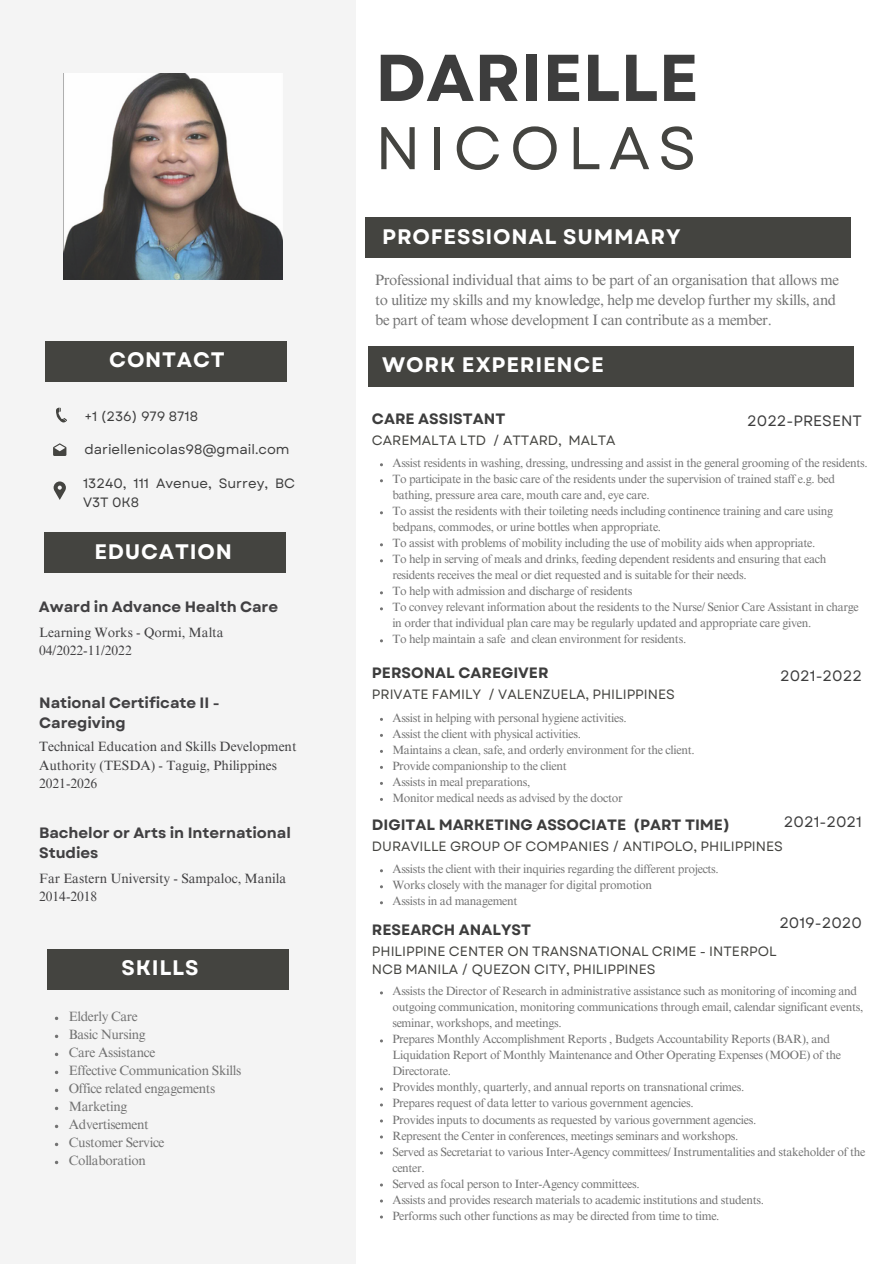
<style>
.page{position:relative;width:894px;height:1264px;background:#fff}
.page>*{position:absolute;margin:0;border:0;box-sizing:border-box;transform-origin:0 0}
.t1{font:700 66px "Garet";color:#3d3d3d}
.t2{font:60px "Garet";letter-spacing:.125em;color:#444440}
.t3{font:700 21px "Garet";letter-spacing:.035em;color:#fff}
.t4{font:15px/20.2px "Times NRMT Pro";letter-spacing:-.025em;color:#737373}
.t5{font:700 15px/20.2px "Garet";letter-spacing:-.005em;color:#414042}
.t6{font:700 15px "Garet";color:#3d3d3d}
.t7{font:15px "Garet";color:#3d3d3d}
.t8{font:13.5px/18px "Garet";color:#444440}
.t9{font:13.5px/18px "Times NRMT Pro";letter-spacing:-.005em;color:#414042}
.t10{font:13.5px "Times NRMT Pro";letter-spacing:-.025em;color:#737373}
.t11{font:13.5px/19.2px "Garet";color:#3d3d3d}
.t12{font:12px/16px "Times NRMT Pro";letter-spacing:-.025em;color:#737373}
</style>
<div class="page">
<div style="left:0;top:0;width:355px;height:1263px;background:#f4f4f4"></div>
<img style="left:64px;top:73px;width:218px;height:207px">
<div style="left:368px;top:346px;width:485px;height:41px;background:#444440"></div>
<div style="left:365px;top:217px;width:484px;height:41px;background:#444440"></div>
<div style="left:46px;top:341px;width:241px;height:41px;background:#444440"></div>
<div style="left:45px;top:531px;width:241px;height:41px;background:#444440"></div>
<div style="left:47px;top:949px;width:241px;height:41px;background:#444440"></div>
<svg style="left:53px;top:443px;width:13px;height:13px"></svg>
<svg style="left:56px;top:407px;width:11px;height:16px"></svg>
<svg style="left:54px;top:481px;width:12px;height:18px"></svg>
<h3 class="t3" style="left:109px;top:345px;width:117px">CONTACT</h3>
<p class="t11" style="left:84px;top:407px;width:115px">+1 (236) 979 8718</p>
<h6 class="t11" style="left:84px;top:440px;width:207px">dariellenicolas98@gmail.com</h6>
<p class="t11" style="left:83px;top:474px;width:213px">13240, 111 Avenue, Surrey, BC<br>V3T 0K8</p>
<h6 class="t3" style="left:94px;top:536px;width:139px">EDUCATION</h6>
<p class="t5" style="left:39px;top:597px;width:241px">Award in Advance Health Care</p>
<p class="t9" style="left:39px;top:625px;width:186px">Learning Works - Qormi, Malta</p>
<p class="t9" style="left:39px;top:643px;width:94px">04/2022-11/2022</p>
<p class="t5" style="left:39px;top:692px;width:182px">National Certificate II -<br>Caregiving</p>
<p class="t9" style="left:39px;top:739px;width:259px">Technical Education and Skills Development<br>Authority (TESDA) - Taguig, Philippines</p>
<p class="t9" style="left:39px;top:775px;width:60px">2021-2026</p>
<p class="t5" style="left:39px;top:822px;width:253px">Bachelor or Arts in International<br>Studies</p>
<p class="t9" style="left:39px;top:871px;width:248px">Far Eastern University - Sampaloc, Manila</p>
<p class="t9" style="left:39px;top:889px;width:60px">2014-2018</p>
<p class="t3" style="left:121px;top:952px;width:79px">SKILLS</p>
<p class="t10" style="left:69px;top:1011px;width:70px">Elderly Care</p>
<p class="t10" style="left:69px;top:1029px;width:78px">Basic Nursing</p>
<h6 class="t10" style="left:69px;top:1047px;width:88px">Care Assistance</h6>
<p class="t10" style="left:69px;top:1065px;width:174px">Effective Communication Skills</p>
<p class="t10" style="left:69px;top:1083px;width:148px">Office related engagements</p>
<h3 class="t10" style="left:69px;top:1101px;width:60px">Marketing</h3>
<p class="t10" style="left:69px;top:1119px;width:81px">Advertisement</p>
<p class="t10" style="left:69px;top:1137px;width:97px">Customer Service</p>
<p class="t10" style="left:69px;top:1155px;width:79px">Collaboration</p>
<p class="t1" style="left:375px;top:30px;width:325px">DARIELLE</p>
<p class="t2" style="left:375px;top:105px;width:323px">NICOLAS</p>
<p class="t3" style="left:382px;top:221px;width:300px">PROFESSIONAL SUMMARY</p>
<p class="t4" style="left:375px;top:271px;width:465px">Professional individual that aims to be part of an organisation that allows me to ulitize my skills and my knowledge, help me develop further my skills, and be part of team whose development I can contribute as a member.</p>
<h3 class="t3" style="left:382px;top:350px;width:223px">WORK EXPERIENCE</h3>
<p class="t6" style="left:372px;top:407px;width:135px">CARE ASSISTANT</p>
<p class="t7" style="left:747px;top:410px;width:116px">2022-PRESENT</p>
<p class="t12" style="left:392px;top:456px;width:476px">Assist residents in washing, dressing, undressing and assist in the general grooming of the residents.</p>
<p class="t12" style="left:392px;top:472px;width:444px">To participate in the basic care of the residents under the supervision of trained staff e.g. bed bathing, pressure area care, mouth care and, eye care.</p>
<h1 class="t12" style="left:392px;top:504px;width:442px">To assist the residents with their toileting needs including continence training and care using bedpans, commodes, or urine bottles when appropriate.</h1>
<p class="t12" style="left:392px;top:536px;width:424px">To assist with problems of mobility including the use of mobility aids when appropriate.</p>
<h3 class="t12" style="left:392px;top:552px;width:435px">To help in serving of meals and drinks, feeding dependent residents and ensuring that each residents receives the meal or diet requested and is suitable for their needs.</h3>
<p class="t12" style="left:392px;top:584px;width:241px">To help with admission and discharge of residents</p>
<h3 class="t12" style="left:392px;top:600px;width:467px">To convey relevant information about the residents to the Nurse/ Senior Care Assistant in charge in order that individual plan care may be regularly updated and appropriate care given.</h3>
<h4 class="t12" style="left:392px;top:632px;width:295px">To help maintain a safe and clean environment for residents.</h4>
<p class="t8" style="left:372px;top:431px;width:245px">CAREMALTA LTD / ATTARD, MALTA</p>
<h5 class="t6" style="left:372px;top:662px;width:178px">PERSONAL CAREGIVER</h5>
<p class="t12" style="left:392px;top:711px;width:236px">Assist in helping with personal hygiene activities.</p>
<p class="t12" style="left:392px;top:727px;width:190px">Assist the client with physical activities.</p>
<p class="t12" style="left:392px;top:743px;width:304px">Maintains a clean, safe, and orderly environment for the client.</p>
<p class="t12" style="left:392px;top:759px;width:176px">Provide companionship to the client</p>
<p class="t12" style="left:392px;top:775px;width:139px">Assists in meal preparations,</p>
<p class="t12" style="left:392px;top:791px;width:232px">Monitor medical needs as advised by the doctor</p>
<p class="t8" style="left:372px;top:837px;width:412px">DURAVILLE GROUP OF COMPANIES / ANTIPOLO, PHILIPPINES</p>
<p class="t7" style="left:780px;top:665px;width:83px">2021-2022</p>
<h5 class="t8" style="left:372px;top:685px;width:304px">PRIVATE FAMILY / VALENZUELA, PHILIPPINES</h5>
<p class="t7" style="left:783px;top:811px;width:79px">2021-2021</p>
<p class="t6" style="left:372px;top:813px;width:359px">DIGITAL MARKETING ASSOCIATE (PART TIME)</p>
<h4 class="t12" style="left:392px;top:862px;width:328px">Assists the client with their inquiries regarding the different projects.</h4>
<h5 class="t12" style="left:392px;top:878px;width:261px">Works closely with the manager for digital promotion</h5>
<p class="t12" style="left:392px;top:894px;width:127px">Assists in ad management</p>
<p class="t6" style="left:372px;top:919px;width:160px">RESEARCH ANALYST</p>
<h5 class="t7" style="left:779px;top:911px;width:84px">2019-2020</h5>
<p class="t8" style="left:372px;top:942px;width:406px">PHILIPPINE CENTER ON TRANSNATIONAL CRIME - INTERPOL<br>NCB MANILA / QUEZON CITY, PHILIPPINES</p>
<p class="t12" style="left:392px;top:984px;width:472px">Assists the Director of Research in administrative assistance such as monitoring of incoming and outgoing communication, monitoring communications through email, calendar significant events, seminar, workshops, and meetings.</p>
<p class="t12" style="left:392px;top:1032px;width:450px">Prepares Monthly Accomplishment Reports , Budgets Accountability Reports (BAR), and<br>Liquidation Report of Monthly Maintenance and Other Operating Expenses (MOOE) of the<br>Directorate.</p>
<p class="t12" style="left:392px;top:1080px;width:353px">Provides monthly, quarterly, and annual reports on transnational crimes.</p>
<h4 class="t12" style="left:392px;top:1096px;width:303px">Prepares request of data letter to various government agencies.</h4>
<h5 class="t12" style="left:392px;top:1112px;width:365px">Provides inputs to documents as requested by various government agencies.</h5>
<p class="t12" style="left:392px;top:1128px;width:347px">Represent the Center in conferences, meetings seminars and workshops.</p>
<p class="t12" style="left:392px;top:1144px;width:474px">Served as Secretariat to various Inter-Agency committees/ Instrumentalities and stakeholder of the center.</p>
<p class="t12" style="left:392px;top:1176px;width:249px">Served as focal person to Inter-Agency committees.</p>
<p class="t12" style="left:392px;top:1192px;width:373px">Assists and provides research materials to academic institutions and students.</p>
<h4 class="t12" style="left:392px;top:1208px;width:328px">Performs such other functions as may be directed from time to time.</h4>
</div>
